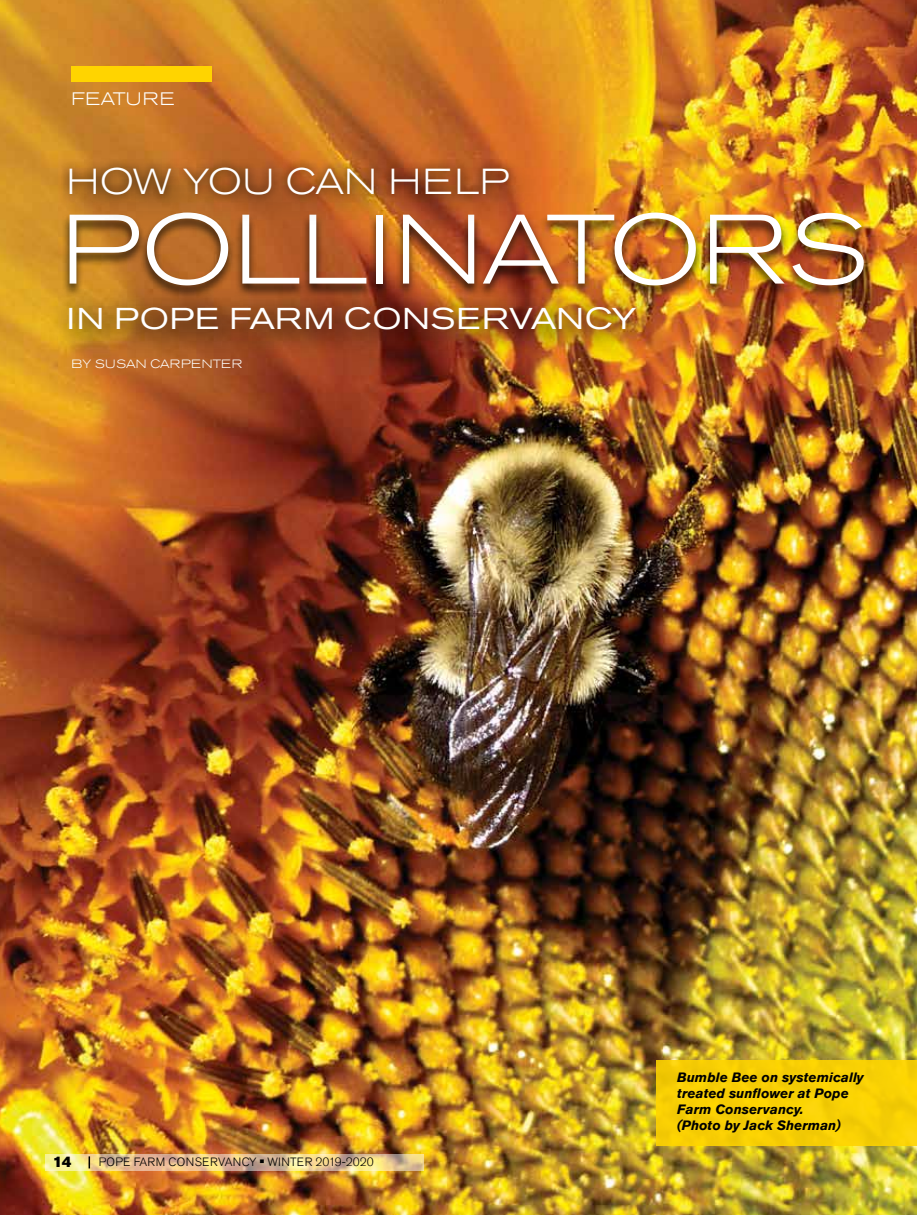
<style>
.page{position:relative;width:917px;height:1215px;background:#fff}
.page>*{position:absolute;margin:0;border:0;box-sizing:border-box;transform-origin:0 0}
.t1{font:300 expanded 97.5px "Akzidenz Grotesk Std";letter-spacing:.01em;color:#fff}
.t2{font:300 expanded 36px "Akzidenz Grotesk Std";letter-spacing:.015em;color:#fff}
.t3{font:expanded 30px "Akzidenz Grotesk Std";letter-spacing:.025em;color:#fff}
.t4{font:300 expanded 18px "Akzidenz Grotesk Std";letter-spacing:.025em;color:#fff}
.t5{font:15px "Akzidenz Grotesk Std Super";color:#000}
.t6{font:italic 700 13.5px/16.2px "Akzidenz Grotesk Std";color:#000}
.t7{font:300 12px "Akzidenz Grotesk Std";letter-spacing:.01em;color:#000}
.t8{font:300 expanded 12px "Akzidenz Grotesk Std";color:#fff}
.s1{font-weight:700;font-stretch:expanded;font-size:13.5px}
</style>
<div class="page">
<img style="left:0;top:0;width:917px;height:1214px">
<svg style="left:45px;top:1153px;width:378px;height:17px"></svg>
<div style="left:78px;top:1133px;width:317px;height:56px;background:#fff;opacity:.75"></div>
<svg style="left:89px;top:1156px;width:1px;height:12px"></svg>
<div style="left:71px;top:66px;width:141px;height:15px;background:#ffd400"></div>
<div style="left:57px;top:295px;width:609px;height:67px;background:#000;opacity:.75"></div>
<div style="left:44px;top:282px;width:613px;height:71px;background:#000;opacity:.75"></div>
<div style="left:62px;top:211px;width:810px;height:89px;background:#000;opacity:.75"></div>
<div style="left:58px;top:155px;width:483px;height:72px;background:#000;opacity:.75"></div>
<div style="left:60px;top:158px;width:458px;height:45px;background:#000;opacity:.75"></div>
<div style="left:656px;top:1059px;width:261px;height:86px;background:#f8cf04"></div>
<h3 class="t4" style="left:71px;top:88px;width:105px">FEATURE</h3>
<h2 class="t2" style="left:67px;top:161px;width:444px">HOW YOU CAN HELP</h2>
<h1 class="t1" style="left:62px;top:194px;width:808px">POLLINATORS</h1>
<h3 class="t3" style="left:67px;top:301px;width:100px">IN POPE</h3>
<h3 class="t3" style="left:229px;top:301px;width:408px">FARM CONSE RVANCY</h3>
<p class="t8" style="left:71px;top:357px;width:45px">BY SUSAN</p>
<p class="t8" style="left:150px;top:357px;width:22px">CARPENTER</p>
<p class="t5" style="left:53px;top:1152px;width:20px">14</p>
<p class="t7" style="left:99px;top:1155px;width:276px">POPE FARM CONSERVANCY <span class="s1">•</span> WINTER 2019-2020</p>
<p class="t6" style="left:677px;top:1068px;width:188px">Bumble Bee on systemically treated sunflower at Pope<br>Farm Conservancy.<br>(Photo by Jack Sherman)</p>
</div>
